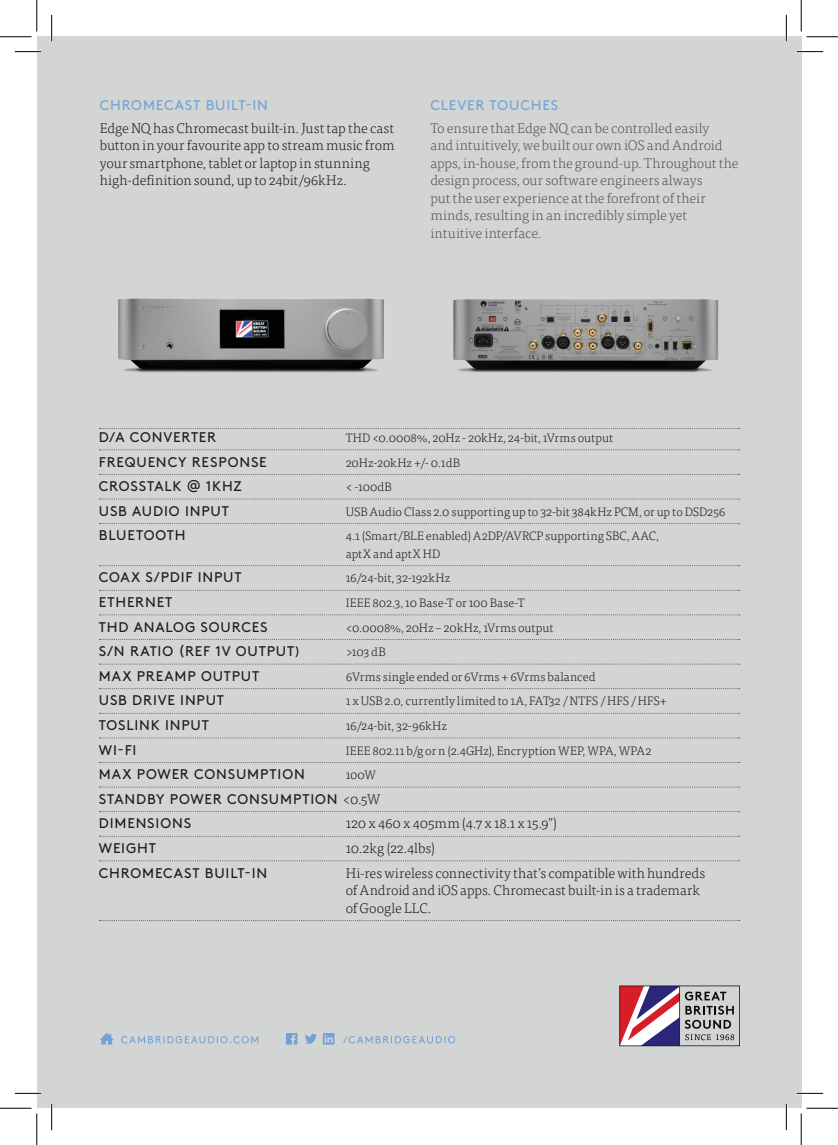
<style>
.page{position:relative;width:838px;height:1145px;background:#fff}
.page>*{position:absolute;margin:0;border:0;box-sizing:border-box;transform-origin:0 0}
.t1{font:300 14px/17.5px "Tisa Pro";letter-spacing:-.005em;color:#1d1d1b}
.t2{font:300 14px/17.5px "Tisa Pro";letter-spacing:-.005em;color:#56565b}
.t3{font:14px "Brown";letter-spacing:.06em;color:#1d1d1b}
.t4{font:14px "Brown";letter-spacing:.06em;color:#73a3d6}
.t5{font:300 12.25px/17.5px "Tisa Pro";color:#1d1d1b}
.s1{font-size:12.25px}
.s2{font-family:"Tisa Pro";font-weight:300}
</style>
<div class="page">
<div style="left:37px;top:37px;width:764px;height:1071px;background:#d3d5d4"></div>
<svg style="left:619px;top:986px;width:120px;height:60px"></svg>
<svg style="left:99px;top:428px;width:640px;height:1px"></svg>
<svg style="left:99px;top:449px;width:640px;height:1px"></svg>
<svg style="left:99px;top:474px;width:640px;height:1px"></svg>
<svg style="left:99px;top:499px;width:640px;height:1px"></svg>
<svg style="left:99px;top:523px;width:640px;height:1px"></svg>
<svg style="left:99px;top:565px;width:640px;height:1px"></svg>
<svg style="left:99px;top:590px;width:640px;height:1px"></svg>
<svg style="left:99px;top:614px;width:640px;height:1px"></svg>
<svg style="left:99px;top:639px;width:640px;height:1px"></svg>
<svg style="left:99px;top:664px;width:640px;height:1px"></svg>
<svg style="left:99px;top:688px;width:640px;height:1px"></svg>
<svg style="left:99px;top:713px;width:640px;height:1px"></svg>
<svg style="left:99px;top:737px;width:640px;height:1px"></svg>
<svg style="left:99px;top:762px;width:640px;height:1px"></svg>
<svg style="left:99px;top:787px;width:640px;height:1px"></svg>
<svg style="left:99px;top:811px;width:640px;height:1px"></svg>
<svg style="left:99px;top:836px;width:640px;height:1px"></svg>
<svg style="left:99px;top:860px;width:640px;height:1px"></svg>
<svg style="left:99px;top:920px;width:640px;height:1px"></svg>
<svg style="left:121px;top:1036px;width:137px;height:7px"></svg>
<svg style="left:343px;top:1036px;width:112px;height:7px"></svg>
<svg style="left:286px;top:1033px;width:11px;height:12px"></svg>
<svg style="left:305px;top:1034px;width:12px;height:10px"></svg>
<svg style="left:323px;top:1033px;width:11px;height:12px"></svg>
<svg style="left:100px;top:1033px;width:14px;height:12px"></svg>
<img style="left:453px;top:299px;width:266px;height:74px">
<img style="left:118px;top:298px;width:266px;height:75px">
<hr style="left:15px;top:51px;width:26px;height:2px;background:#fff">
<hr style="left:796px;top:51px;width:27px;height:2px;background:#fff">
<hr style="left:15px;top:1092px;width:26px;height:2px;background:#fff">
<hr style="left:796px;top:1092px;width:27px;height:2px;background:#fff">
<hr style="left:51px;top:15px;width:2px;height:26px;background:#fff">
<hr style="left:51px;top:1104px;width:2px;height:26px;background:#fff">
<hr style="left:785px;top:15px;width:2px;height:26px;background:#fff">
<hr style="left:785px;top:1104px;width:2px;height:26px;background:#fff">
<svg style="left:15px;top:51px;width:26px;height:1px"></svg>
<svg style="left:796px;top:51px;width:27px;height:1px"></svg>
<svg style="left:15px;top:1093px;width:26px;height:1px"></svg>
<svg style="left:796px;top:1093px;width:27px;height:1px"></svg>
<svg style="left:51px;top:15px;width:1px;height:26px"></svg>
<svg style="left:51px;top:1104px;width:1px;height:26px"></svg>
<svg style="left:786px;top:15px;width:1px;height:26px"></svg>
<svg style="left:786px;top:1104px;width:1px;height:26px"></svg>
<hr style="left:0;top:36px;width:32px;height:1px;background:#000">
<hr style="left:806px;top:36px;width:31px;height:1px;background:#000">
<hr style="left:0;top:1108px;width:32px;height:1px;background:#000">
<hr style="left:806px;top:1108px;width:31px;height:1px;background:#000">
<hr style="left:36px;top:0;width:1px;height:31px;background:#000">
<hr style="left:36px;top:1113px;width:1px;height:32px;background:#000">
<hr style="left:800px;top:0;width:1px;height:31px;background:#000">
<hr style="left:800px;top:1113px;width:1px;height:32px;background:#000">
<p class="t4" style="left:100px;top:95px;width:170px">CHROMECAST BUILT-IN</p>
<p class="t1" style="left:100px;top:118px;width:296px">Edge NQ has Chromecast built-in. Just tap the cast button in your favourite app to stream music from your smartphone, tablet or laptop in stunning high-definition sound, up to 24bit/96kHz.</p>
<p class="t4" style="left:430px;top:95px;width:129px">CLEVER TOUCHES</p>
<p class="t2" style="left:430px;top:118px;width:310px">To ensure that Edge NQ can be controlled easily<br>and intuitively, we built our own iOS and Android apps, in-house, from the ground-up. Throughout the design process, our software engineers always<br>put the user experience at the forefront of their minds, resulting in an incredibly simple yet intuitive interface.</p>
<p class="t3" style="left:99px;top:426px;width:119px">D/A CONVERTER</p>
<p class="t5" style="left:346px;top:428px;width:269px">THD &lt;0.0008%, 20Hz - 20kHz, 24-bit, 1Vrms output</p>
<p class="t3" style="left:99px;top:451px;width:169px">FREQUENCY RESPONSE</p>
<p class="t5" style="left:346px;top:453px;width:116px">20Hz-20kHz +/- 0.1dB</p>
<p class="t3" style="left:99px;top:476px;width:144px">CROSSTALK @ 1KHZ</p>
<p class="t5" style="left:346px;top:478px;width:48px">&lt; -100dB</p>
<p class="t3" style="left:99px;top:500px;width:131px">USB AUDIO INPUT</p>
<p class="t5" style="left:346px;top:502px;width:381px">USB Audio Class 2.0 supporting up to 32-bit 384kHz PCM, or up to DSD256</p>
<p class="t3" style="left:99px;top:525px;width:88px">BLUETOOTH</p>
<p class="t5" style="left:346px;top:527px;width:314px">4.1 (Smart/BLE enabled) A2DP/AVRCP supporting SBC, AAC, aptX and aptX HD</p>
<p class="t3" style="left:99px;top:567px;width:144px">COAX S/PDIF INPUT</p>
<p class="t5" style="left:346px;top:569px;width:106px">16/24-bit, 32-192kHz</p>
<p class="t3" style="left:99px;top:591px;width:75px">ETHERNET</p>
<p class="t5" style="left:346px;top:593px;width:180px">IEEE 802.3, 10 Base-T or 100 Base-T</p>
<p class="t3" style="left:99px;top:616px;width:170px">THD ANALOG SOURCES</p>
<p class="t5" style="left:346px;top:618px;width:209px">&lt;0.0008%, 20Hz – 20kHz, 1Vrms output</p>
<p class="t3" style="left:99px;top:641px;width:203px">S/N RATIO (REF 1V OUTPUT<span class="s1">)</span></p>
<p class="t5" style="left:346px;top:643px;width:41px">&gt;103 dB</p>
<p class="t3" style="left:99px;top:665px;width:162px">MAX PREAMP OUTPUT</p>
<p class="t5" style="left:346px;top:667px;width:251px">6Vrms single ended or 6Vrms + 6Vrms balanced</p>
<p class="t3" style="left:99px;top:690px;width:127px">USB DRIVE INPUT</p>
<p class="t5" style="left:346px;top:692px;width:322px">1 x USB 2.0, currently limited to 1A, FAT32 / NTFS / HFS / HFS+</p>
<p class="t3" style="left:99px;top:714px;width:111px">TOSLINK INPUT</p>
<p class="t5" style="left:346px;top:716px;width:103px">16/24-bit, 32-96kHz</p>
<p class="t3" style="left:99px;top:739px;width:39px">WI-FI</p>
<p class="t5" style="left:346px;top:741px;width:307px">IEEE 802.11 b/g or n (2.4GHz), Encryption WEP, WPA, WPA2</p>
<p class="t3" style="left:99px;top:764px;width:207px">MAX POWER CONSUMPTION</p>
<p class="t5" style="left:346px;top:766px;width:32px">100W</p>
<p class="t3" style="left:99px;top:788px;width:283px">STANDBY POWER CONSUMPTION <span class="s2">&lt;0.5W</span></p>
<p class="t3" style="left:99px;top:813px;width:94px">DIMENSIONS</p>
<p class="t1" style="left:346px;top:814px;width:213px">120 x 460 x 405mm (4.7 x 18.1 x 15.9”)</p>
<p class="t3" style="left:99px;top:837px;width:59px">WEIGHT</p>
<p class="t1" style="left:346px;top:839px;width:91px">10.2kg (22.4lbs)</p>
<p class="t3" style="left:99px;top:862px;width:170px">CHROMECAST BUILT-IN</p>
<p class="t1" style="left:346px;top:863px;width:361px">Hi-res wireless connectivity that’s compatible with hundreds of Android and iOS apps. Chromecast built-in is a trademark of Google LLC.</p>
</div>
